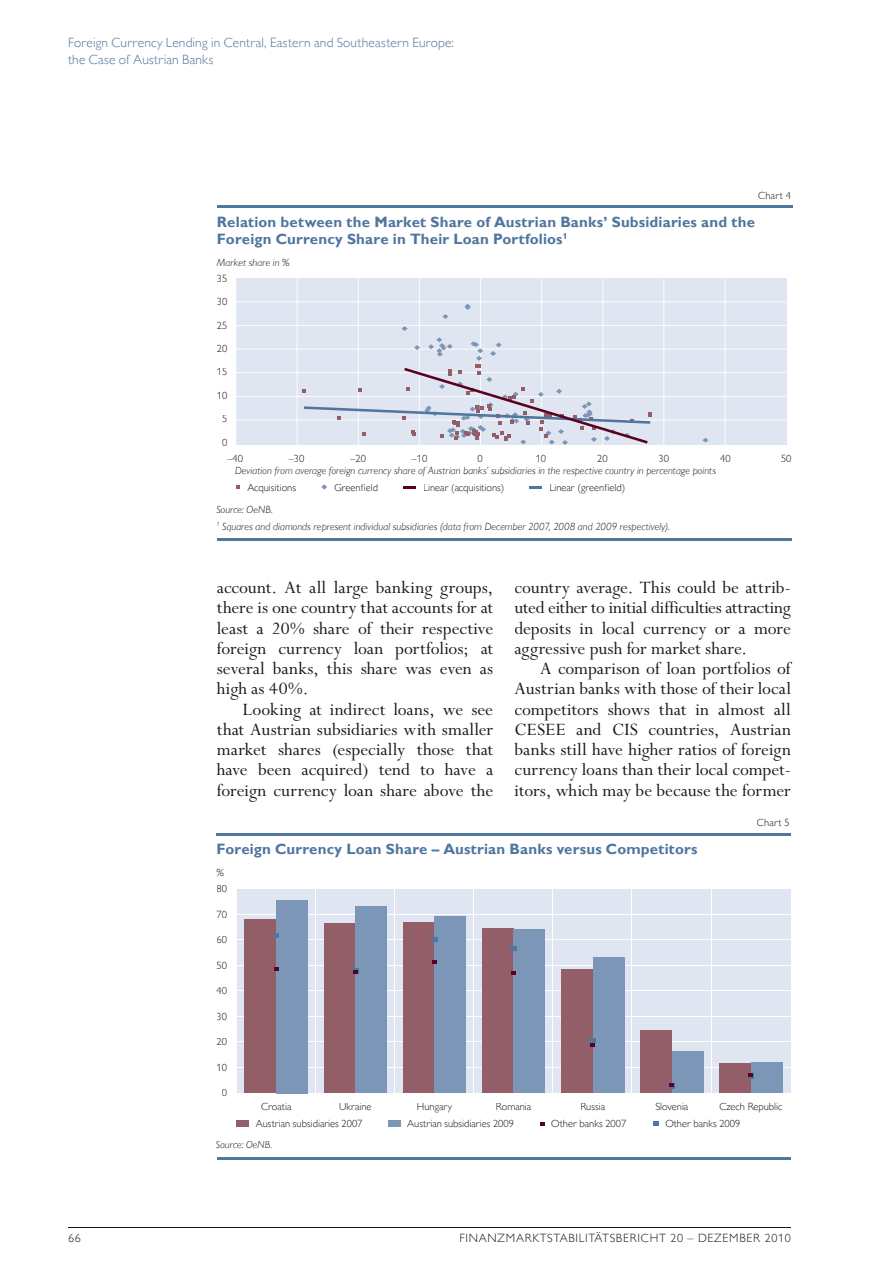
<style>
.page{position:relative;width:893px;height:1263px;background:#fff}
.page>*{position:absolute;margin:0;border:0;box-sizing:border-box;transform-origin:0 0}
.t1{font:19.5px/20.2px "Perpetua Std";color:#1b1917;text-align:justify}
.t2{font:700 15px/17.1px "Gill Sans MT Pro";letter-spacing:.01em;color:#50769e}
.t3{font:300 13.5px/16.5px "Gill Sans MT Pro";letter-spacing:.01em;color:#50769e}
.t4{font:300 12px "Gill Sans MT Pro";letter-spacing:.06em;color:#1b1917}
.t5{font:300 10.5px/15.9px "Gill Sans MT Pro";color:#1b1917}
.t6{font:italic 300 10.5px "Gill Sans MT Pro";letter-spacing:.01em;color:#1b1917}
</style>
<div class="page">
<hr style="left:68px;top:1227px;width:723px;height:1px;background:#1b1917">
<hr style="left:217px;top:206px;width:575px;height:2px;background:#50769e">
<hr style="left:217px;top:538px;width:575px;height:3px;background:#50769e">
<svg style="left:403px;top:486px;width:13px;height:3px"></svg>
<svg style="left:529px;top:486px;width:13px;height:3px"></svg>
<svg style="left:236px;top:485px;width:3px;height:4px"></svg>
<div style="left:236px;top:278px;width:550px;height:167px;background:#dfe6f1"></div>
<hr style="left:725px;top:278px;width:1px;height:169px;background:#fff">
<hr style="left:663px;top:278px;width:1px;height:169px;background:#fff">
<hr style="left:602px;top:278px;width:1px;height:169px;background:#fff">
<hr style="left:541px;top:278px;width:1px;height:169px;background:#fff">
<hr style="left:480px;top:278px;width:1px;height:169px;background:#fff">
<hr style="left:419px;top:278px;width:1px;height:169px;background:#fff">
<hr style="left:358px;top:278px;width:1px;height:169px;background:#fff">
<hr style="left:297px;top:278px;width:1px;height:169px;background:#fff">
<hr style="left:236px;top:301px;width:550px;height:1px;background:#fff">
<hr style="left:236px;top:325px;width:550px;height:1px;background:#fff">
<hr style="left:236px;top:349px;width:550px;height:1px;background:#fff">
<hr style="left:236px;top:372px;width:550px;height:1px;background:#fff">
<hr style="left:236px;top:396px;width:550px;height:1px;background:#fff">
<hr style="left:236px;top:420px;width:550px;height:1px;background:#fff">
<svg style="left:442px;top:314px;width:6px;height:5px"></svg>
<svg style="left:465px;top:304px;width:6px;height:6px"></svg>
<svg style="left:402px;top:326px;width:6px;height:5px"></svg>
<svg style="left:702px;top:438px;width:6px;height:5px"></svg>
<svg style="left:321px;top:484px;width:6px;height:6px"></svg>
<svg style="left:302px;top:337px;width:350px;height:108px"></svg>
<hr style="left:216px;top:833px;width:575px;height:2px;background:#50769e">
<hr style="left:217px;top:1157px;width:574px;height:2px;background:#50769e">
<div style="left:237px;top:1120px;width:12px;height:6px;background:#935e68"></div>
<div style="left:388px;top:1120px;width:13px;height:6px;background:#7b96b7"></div>
<div style="left:237px;top:889px;width:553px;height:204px;background:#dfe6f1"></div>
<hr style="left:236px;top:1067px;width:555px;height:1px;background:#fff">
<hr style="left:236px;top:1041px;width:555px;height:1px;background:#fff">
<hr style="left:236px;top:1016px;width:555px;height:1px;background:#fff">
<hr style="left:236px;top:990px;width:555px;height:1px;background:#fff">
<hr style="left:236px;top:965px;width:555px;height:1px;background:#fff">
<hr style="left:236px;top:939px;width:555px;height:1px;background:#fff">
<hr style="left:236px;top:914px;width:555px;height:1px;background:#fff">
<hr style="left:315px;top:888px;width:1px;height:205px;background:#fff">
<hr style="left:394px;top:888px;width:1px;height:205px;background:#fff">
<hr style="left:473px;top:888px;width:1px;height:205px;background:#fff">
<hr style="left:552px;top:888px;width:1px;height:205px;background:#fff">
<hr style="left:631px;top:888px;width:1px;height:205px;background:#fff">
<hr style="left:711px;top:888px;width:1px;height:205px;background:#fff">
<div style="left:245px;top:920px;width:31px;height:173px;background:#935e68"></div>
<div style="left:324px;top:924px;width:31px;height:169px;background:#935e68"></div>
<div style="left:403px;top:923px;width:31px;height:170px;background:#935e68"></div>
<div style="left:482px;top:928px;width:32px;height:165px;background:#935e68"></div>
<div style="left:561px;top:970px;width:32px;height:123px;background:#935e68"></div>
<div style="left:640px;top:1031px;width:32px;height:62px;background:#935e68"></div>
<div style="left:719px;top:1064px;width:32px;height:29px;background:#935e68"></div>
<div style="left:276px;top:900px;width:32px;height:193px;background:#7b96b7"></div>
<div style="left:355px;top:907px;width:32px;height:186px;background:#7b96b7"></div>
<div style="left:434px;top:917px;width:32px;height:176px;background:#7b96b7"></div>
<div style="left:514px;top:929px;width:31px;height:164px;background:#7b96b7"></div>
<div style="left:593px;top:958px;width:31px;height:135px;background:#7b96b7"></div>
<div style="left:672px;top:1051px;width:31px;height:42px;background:#7b96b7"></div>
<div style="left:751px;top:1062px;width:32px;height:31px;background:#7b96b7"></div>
<svg style="left:273px;top:933px;width:6px;height:4px"></svg>
<svg style="left:431px;top:937px;width:7px;height:5px"></svg>
<svg style="left:510px;top:946px;width:7px;height:5px"></svg>
<svg style="left:274px;top:968px;width:4px;height:3px"></svg>
<svg style="left:352px;top:968px;width:7px;height:6px"></svg>
<svg style="left:432px;top:960px;width:4px;height:3px"></svg>
<svg style="left:511px;top:971px;width:5px;height:3px"></svg>
<svg style="left:589px;top:1038px;width:7px;height:9px"></svg>
<svg style="left:669px;top:1083px;width:6px;height:6px"></svg>
<svg style="left:748px;top:1073px;width:6px;height:6px"></svg>
<svg style="left:653px;top:1121px;width:6px;height:5px"></svg>
<svg style="left:540px;top:1122px;width:4px;height:3px"></svg>
<p class="t3" style="left:68px;top:34px;width:387px">Foreign Currency Lending in Central, Eastern and Southeastern Europe: the Case of Austrian Banks</p>
<p class="t5" style="left:758px;top:187px;width:34px">Chart 4</p>
<p class="t2" style="left:217px;top:213px;width:540px">Relation between the Market Share of Austrian Banks’ Subsidiaries and the<br>Foreign Currency Share in Their Loan Portfolios<sup>1</sup></p>
<p class="t6" style="left:217px;top:256px;width:74px">Market share in %</p>
<p class="t5" style="left:217px;top:270px;width:12px">35</p>
<p class="t5" style="left:217px;top:293px;width:12px">30</p>
<p class="t5" style="left:217px;top:317px;width:12px">25</p>
<p class="t5" style="left:217px;top:340px;width:12px">20</p>
<p class="t5" style="left:217px;top:364px;width:12px">15</p>
<p class="t5" style="left:217px;top:387px;width:12px">10</p>
<p class="t5" style="left:222px;top:411px;width:7px">5</p>
<p class="t5" style="left:227px;top:434px;width:17px;text-indent:-5px">0 –40</p>
<p class="t5" style="left:289px;top:450px;width:17px">–30</p>
<p class="t5" style="left:350px;top:450px;width:17px">–20</p>
<p class="t5" style="left:412px;top:450px;width:17px">–10</p>
<p class="t5" style="left:478px;top:450px;width:7px">0</p>
<p class="t5" style="left:536px;top:450px;width:12px">10</p>
<p class="t5" style="left:597px;top:450px;width:12px">20</p>
<p class="t5" style="left:659px;top:450px;width:12px">30</p>
<p class="t5" style="left:720px;top:450px;width:12px">40</p>
<p class="t5" style="left:781px;top:450px;width:12px">50</p>
<p class="t6" style="left:235px;top:464px;width:483px">Deviation from average foreign currency share of Austrian banks’ subsidiaries in the respective country in percentage points</p>
<p class="t5" style="left:247px;top:480px;width:50px">Acquisitions</p>
<p class="t5" style="left:423px;top:480px;width:83px">Linear (acquisitions)</p>
<p class="t5" style="left:549px;top:480px;width:77px">Linear (greenfield)</p>
<p class="t5" style="left:335px;top:480px;width:45px">Greenfield</p>
<p class="t6" style="left:216px;top:503px;width:58px">Source: OeNB.</p>
<p class="t6" style="left:216px;top:520px;width:455px"><sup>1</sup> Squares and diamonds represent individual subsidiaries (data from December 2007, 2008 and 2009 respectively).</p>
<p class="t1" style="left:217px;top:578px;width:278px">account. At all large banking groups, there is one country that accounts for at least a 20% share of their respective foreign currency loan portfolios; at several banks, this share was even as high as 40%.</p>
<p class="t1" style="left:217px;top:700px;width:278px;text-indent:26px">Looking at indirect loans, we see that Austrian subsidiaries with smaller market shares (especially those that have been acquired) tend to have a foreign currency loan share above the</p>
<p class="t1" style="left:514px;top:578px;width:278px">country average. This could be attrib&shy;uted either to initial difficulties attracting deposits in local currency or a more aggressive push for market share.</p>
<p class="t1" style="left:514px;top:659px;width:278px;text-indent:26px">A comparison of loan portfolios of Austrian banks with those of their local competitors shows that in almost all CESEE and CIS countries, Austrian banks still have higher ratios of foreign currency loans than their local compet&shy;itors, which may be because the former</p>
<p class="t5" style="left:757px;top:814px;width:34px">Chart 5</p>
<p class="t2" style="left:217px;top:840px;width:482px">Foreign Currency Loan Share – Austrian Banks versus Competitors</p>
<p class="t6" style="left:217px;top:866px;width:9px">%</p>
<p class="t5" style="left:217px;top:881px;width:12px">80</p>
<p class="t5" style="left:217px;top:906px;width:12px">70</p>
<p class="t5" style="left:217px;top:932px;width:12px">60</p>
<p class="t5" style="left:217px;top:957px;width:12px">50</p>
<p class="t5" style="left:217px;top:983px;width:12px">40</p>
<p class="t5" style="left:217px;top:1008px;width:12px">30</p>
<p class="t5" style="left:217px;top:1034px;width:12px">20</p>
<p class="t5" style="left:217px;top:1059px;width:12px">10</p>
<p class="t5" style="left:222px;top:1085px;width:7px">0</p>
<p class="t5" style="left:261px;top:1098px;width:32px">Croatia</p>
<p class="t5" style="left:339px;top:1098px;width:34px">Ukraine</p>
<p class="t5" style="left:417px;top:1098px;width:37px">Hungary</p>
<p class="t5" style="left:496px;top:1098px;width:37px">Romania</p>
<p class="t5" style="left:580px;top:1098px;width:26px">Russia</p>
<p class="t5" style="left:655px;top:1098px;width:34px">Slovenia</p>
<p class="t5" style="left:719px;top:1098px;width:64px">Czech Republic</p>
<p class="t5" style="left:256px;top:1115px;width:108px">Austrian subsidiaries 2007</p>
<p class="t5" style="left:407px;top:1115px;width:108px">Austrian subsidiaries 2009</p>
<p class="t5" style="left:665px;top:1115px;width:77px">Other banks 2009</p>
<p class="t5" style="left:551px;top:1115px;width:77px">Other banks 2007</p>
<p class="t6" style="left:216px;top:1138px;width:58px">Source: OeNB.</p>
<p class="t4" style="left:68px;top:1231px;width:14px">66</p>
<p class="t4" style="left:459px;top:1231px;width:333px">FINANZMARKTSTABILITÄTSBERICHT 20 – DEZEMBER 2010</p>
</div>
